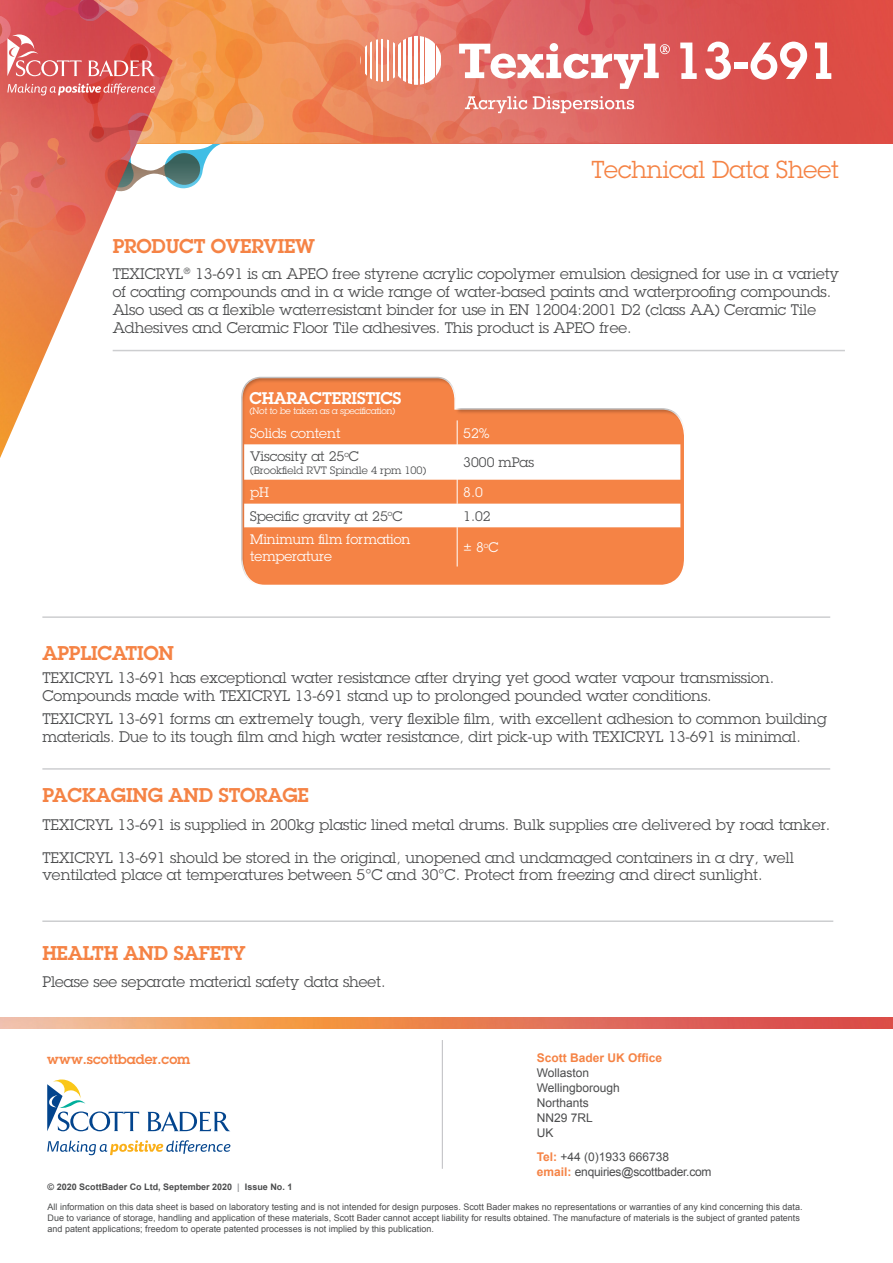
<style>
.page{position:relative;width:893px;height:1263px;background:#fff}
.page>*{position:absolute;margin:0;border:0;box-sizing:border-box;transform-origin:0 0}
.t1{font:600 51px "Lubalin Graph";color:#fff}
.t2{font:24px "Lubalin Graph";color:#f58345}
.t3{font:600 19.5px "Lubalin Graph";letter-spacing:-.01em;color:#f58345}
.t4{font:600 16.5px "Lubalin Graph";letter-spacing:-.01em;color:#fff}
.t5{font:15px/18px "Lubalin Graph";color:#4b4c4d}
.t6{font:13.5px "Lubalin Graph";color:#fff}
.t7{font:13.5px "Lubalin Graph";color:#4b4c4d}
.t8{font:600 13.5px "Lubalin Graph";color:#f58345}
.t9{font:12px/15px "Arial";color:#4b4c4d}
.t10{font:12px "Arial";letter-spacing:-.02em;color:#4b4c4d}
.t11{font:700 12px "Arial";color:#f58345}
.t12{font:10.5px "Lubalin Graph";color:#4b4c4d}
.t13{font:9px/10.8px "Arial";color:#4b4c4d}
.t14{font:700 9px "Arial";color:#4b4c4d}
.t15{font:9px "Lubalin Graph";color:#fff}
.s1{font-weight:700;color:#f58345}
.s2{color:#939598}
</style>
<div class="page">
<div style="left:704px;top:0;width:189px;height:144px;background:#df4d45"></div>
<hr style="left:113px;top:350px;width:732px;height:1px;background:#cdced0">
<hr style="left:42px;top:920px;width:791px;height:2px;background:#cdced0">
<hr style="left:442px;top:1040px;width:1px;height:129px;background:#bcbdc0">
<svg style="left:147px;top:1111px;width:83px;height:20px"></svg>
<svg style="left:47px;top:1079px;width:92px;height:52px"></svg>
<svg style="left:47px;top:1140px;width:183px;height:15px"></svg>
<div style="left:240px;top:376px;width:447px;height:213px;background:#231f20;opacity:.3"></div>
<svg style="left:244px;top:420px;width:436px;height:146px"></svg>
<hr style="left:457px;top:528px;width:1px;height:38px;background:#fff">
<hr style="left:42px;top:768px;width:788px;height:2px;background:#cdced0">
<div style="left:0;top:0;width:860px;height:142px;background:#db4e49"></div>
<img style="left:0;top:305px;width:173px;height:153px">
<svg style="left:0;top:0;width:704px;height:305px"></svg>
<img style="left:0;top:1018px;width:893px;height:10px">
<hr style="left:42px;top:616px;width:788px;height:2px;background:#cdced0">
<p class="t1" style="left:673px;top:27px;width:166px">13-691</p>
<p class="t3" style="left:113px;top:233px;width:204px">PRODUCT OVERVIEW</p>
<p class="t2" style="left:591px;top:154px;width:249px">Technical Data Sheet</p>
<p class="t5" style="left:113px;top:264px;width:728px">TEXICRYL<sup>®</sup> 13-691 is an APEO free styrene acrylic copolymer emulsion designed for use in a variety of coating compounds and in a wide range of water-based paints and waterproofing compounds.<br>Also used as a flexible waterresistant binder for use in EN 12004:2001 D2 (class AA) Ceramic Tile Adhesives and Ceramic Floor Tile adhesives. This product is APEO free.</p>
<p class="t4" style="left:249px;top:387px;width:154px">CHARACTERISTICS</p>
<p class="t15" style="left:249px;top:405px;width:148px">(Not to be taken as a specification)</p>
<p class="t6" style="left:250px;top:424px;width:92px">Solids content</p>
<p class="t6" style="left:463px;top:424px;width:28px">52%</p>
<p class="t7" style="left:250px;top:448px;width:110px">Viscosity at 25<sup>o</sup>C</p>
<p class="t12" style="left:250px;top:463px;width:178px">(Brookfield RVT Spindle 4 rpm 100)</p>
<p class="t7" style="left:463px;top:454px;width:73px">3000 mPas</p>
<p class="t3" style="left:42px;top:640px;width:133px">APPLICATION</p>
<p class="t6" style="left:250px;top:484px;width:20px">pH</p>
<p class="t6" style="left:463px;top:484px;width:21px">8.0</p>
<p class="t7" style="left:250px;top:508px;width:154px">Specific gravity at 25<sup>o</sup>C</p>
<p class="t7" style="left:463px;top:508px;width:29px">1.02</p>
<p class="t6" style="left:250px;top:531px;width:162px">Minimum film formation</p>
<p class="t6" style="left:250px;top:547px;width:83px">temperature</p>
<p class="t6" style="left:463px;top:539px;width:37px">± 8<sup>o</sup>C</p>
<p class="t5" style="left:42px;top:669px;width:733px">TEXICRYL 13-691 has exceptional water resistance after drying yet good water vapour transmission.<br>Compounds made with TEXICRYL 13-691 stand up to prolonged pounded water conditions.</p>
<p class="t5" style="left:42px;top:709px;width:786px">TEXICRYL 13-691 forms an extremely tough, very flexible film, with excellent adhesion to common building materials. Due to its tough film and high water resistance, dirt pick-up with TEXICRYL 13-691 is minimal.</p>
<p class="t3" style="left:42px;top:783px;width:268px">PACKAGING AND STORAGE</p>
<p class="t5" style="left:42px;top:816px;width:789px">TEXICRYL 13-691 is supplied in 200kg plastic lined metal drums. Bulk supplies are delivered by road tanker.</p>
<p class="t5" style="left:42px;top:849px;width:753px;line-height:16.5px">TEXICRYL 13-691 should be stored in the original, unopened and undamaged containers in a dry, well ventilated place at temperatures between 5°C and 30°C. Protect from freezing and direct sunlight.</p>
<p class="t3" style="left:42px;top:940px;width:205px">HEALTH AND SAFETY</p>
<p class="t5" style="left:42px;top:972px;width:345px">Please see separate material safety data sheet.</p>
<p class="t11" style="left:537px;top:1050px;width:127px">Scott Bader UK Office</p>
<p class="t9" style="left:537px;top:1066px;width:85px">Wollaston<br>Wellingborough<br>Northants<br>NN29 7RL<br>UK</p>
<p class="t9" style="left:537px;top:1149px;width:134px"><span class="s1">Tel:</span> +44 (0)1933 666738</p>
<p class="t10" style="left:537px;top:1164px;width:176px"><span class="s1">email:</span> enquiries@scottbader.com</p>
<p class="t13" style="left:48px;top:1201px;width:756px">All information on this data sheet is based on laboratory testing and is not intended for design purposes. Scott Bader makes no representations or warranties of any kind concerning this data.<br>Due to variance of storage, handling and application of these materials, Scott Bader cannot accept liability for results obtained. The manufacture of materials is the subject of granted patents and patent applications; freedom to operate patented processes is not implied by this publication.</p>
<p class="t8" style="left:47px;top:1050px;width:145px">www.scottbader.com</p>
<p class="t14" style="left:48px;top:1181px;width:246px">© 2020 ScottBader Co Ltd, September 2020 <span class="s2">|</span> Issue No. 1</p>
</div>
